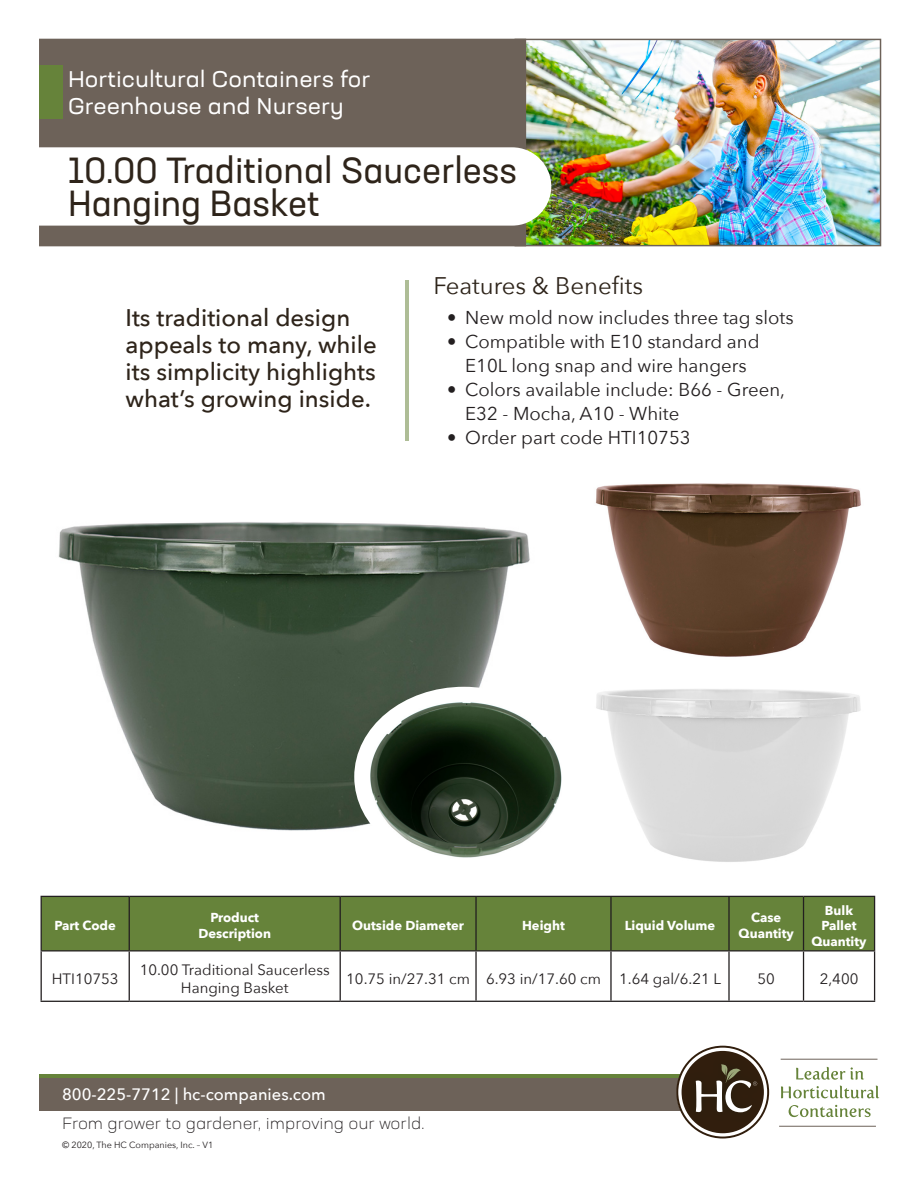
<style>
.page{position:relative;width:918px;height:1188px;background:#fff}
.page>*{position:absolute;margin:0;border:0;box-sizing:border-box;transform-origin:0 0}
.t1{font:36px/33px "Neusa Next Std";color:#2e241a}
.t2{font:500 24px/27px "Avenir Next";color:#2e241a}
.t3{font:24px "Avenir Next";color:#2e241a}
.t4{font:expanded 22.5px/27px "Neusa Next Std";color:#fff}
.t5{font:18.6px/24px "Avenir Next";color:#231f20;text-align:center}
.t6{font:500 16.5px "Avenir Next";color:#fff}
.t7{font:300 expanded 16.2px "Neusa Next Std";color:#231f20}
.t8{font:15px/18px "Avenir Next";color:#231f20;text-align:center}
.t9{font:700 12.9px/15.6px "Avenir Next";color:#fff;text-align:center}
.t10{font:9px "Avenir Next";color:#231f20}
</style>
<div class="page">
<div style="left:39px;top:1074px;width:702px;height:15px;background:#66833a"></div>
<div style="left:39px;top:1078px;width:702px;height:32px;background:#6d6259"></div>
<img style="left:526px;top:41px;width:353px;height:203px">
<div style="left:515px;top:39px;width:366px;height:207px;border:1px solid #6d6259"></div>
<div style="left:40px;top:39px;width:485px;height:207px;background:#6d6259"></div>
<div style="left:39px;top:65px;width:24px;height:53px;background:#66833a"></div>
<div style="left:39px;top:147px;width:512px;height:79px;background:#fff"></div>
<hr style="left:405px;top:280px;width:4px;height:161px;background:#aebd96">
<svg style="left:676px;top:1046px;width:93px;height:93px"></svg>
<svg style="left:796px;top:1067px;width:68px;height:13px"></svg>
<svg style="left:781px;top:1086px;width:98px;height:12px"></svg>
<svg style="left:789px;top:1105px;width:82px;height:12px"></svg>
<hr style="left:781px;top:1059px;width:97px;height:1px;background:#6d6259">
<hr style="left:779px;top:1126px;width:97px;height:1px;background:#6d6259">
<div style="left:42px;top:897px;width:832px;height:53px;background:#66833a"></div>
<hr style="left:41px;top:896px;width:88px;height:1px;background:#231f20">
<hr style="left:41px;top:897px;width:1px;height:53px;background:#231f20">
<hr style="left:129px;top:896px;width:211px;height:1px;background:#231f20">
<hr style="left:129px;top:897px;width:1px;height:53px;background:#231f20">
<hr style="left:340px;top:896px;width:136px;height:1px;background:#231f20">
<hr style="left:340px;top:897px;width:1px;height:53px;background:#231f20">
<hr style="left:476px;top:896px;width:135px;height:1px;background:#231f20">
<hr style="left:475px;top:897px;width:2px;height:53px;background:#231f20">
<hr style="left:611px;top:896px;width:118px;height:1px;background:#231f20">
<hr style="left:610px;top:897px;width:2px;height:53px;background:#231f20">
<hr style="left:729px;top:896px;width:75px;height:1px;background:#231f20">
<hr style="left:728px;top:897px;width:2px;height:53px;background:#231f20">
<hr style="left:804px;top:896px;width:71px;height:1px;background:#231f20">
<hr style="left:803px;top:897px;width:1px;height:53px;background:#231f20">
<hr style="left:874px;top:897px;width:1px;height:53px;background:#231f20">
<hr style="left:41px;top:950px;width:88px;height:1px;background:#231f20">
<hr style="left:41px;top:951px;width:1px;height:50px;background:#231f20">
<hr style="left:129px;top:950px;width:211px;height:1px;background:#231f20">
<hr style="left:129px;top:951px;width:1px;height:50px;background:#231f20">
<hr style="left:340px;top:950px;width:136px;height:1px;background:#231f20">
<hr style="left:340px;top:951px;width:1px;height:50px;background:#231f20">
<hr style="left:476px;top:950px;width:135px;height:1px;background:#231f20">
<hr style="left:475px;top:951px;width:2px;height:50px;background:#231f20">
<hr style="left:611px;top:950px;width:118px;height:1px;background:#231f20">
<hr style="left:610px;top:951px;width:2px;height:50px;background:#231f20">
<hr style="left:729px;top:950px;width:75px;height:1px;background:#231f20">
<hr style="left:728px;top:951px;width:2px;height:50px;background:#231f20">
<hr style="left:804px;top:950px;width:71px;height:1px;background:#231f20">
<hr style="left:803px;top:951px;width:1px;height:50px;background:#231f20">
<hr style="left:874px;top:951px;width:1px;height:50px;background:#231f20">
<hr style="left:41px;top:1001px;width:88px;height:1px;background:#231f20">
<hr style="left:129px;top:1001px;width:211px;height:1px;background:#231f20">
<hr style="left:340px;top:1001px;width:136px;height:1px;background:#231f20">
<hr style="left:476px;top:1001px;width:135px;height:1px;background:#231f20">
<hr style="left:611px;top:1001px;width:118px;height:1px;background:#231f20">
<hr style="left:729px;top:1001px;width:75px;height:1px;background:#231f20">
<hr style="left:804px;top:1001px;width:71px;height:1px;background:#231f20">
<img style="left:58px;top:522px;width:472px;height:309px">
<img style="left:595px;top:483px;width:266px;height:379px">
<img style="left:354px;top:687px;width:208px;height:171px">
<p class="t4" style="left:68px;top:67px;width:304px">Horticultural Containers for<br>Greenhouse and Nursery</p>
<h1 class="t1" style="left:68px;top:157px;width:450px">10.00 Traditional Saucerless<br>Hanging Basket</h1>
<p class="t2" style="left:126px;top:307px;width:253px">Its traditional design appeals to many, while its simplicity highlights what’s growing inside.</p>
<p class="t3" style="left:434px;top:266px;width:211px">Features &amp; Benefits</p>
<p class="t5" style="left:447px;top:307px;width:348px">• New mold now includes three tag slots</p>
<p class="t5" style="left:447px;top:331px;width:314px">• Compatible with E10 standard and<br>E10L long snap and wire hangers</p>
<p class="t5" style="left:465px;top:379px;width:321px;text-align:left;text-indent:-18px">• Colors available include: B66 - Green,<br>E32 - Mocha, A10 - White</p>
<p class="t5" style="left:447px;top:427px;width:245px">• Order part code HTI10753</p>
<p class="t9" style="left:55px;top:919px;width:63px">Part Code</p>
<p class="t9" style="left:198px;top:911px;width:74px">Product<br>Description</p>
<p class="t9" style="left:352px;top:919px;width:113px">Outside Diameter</p>
<p class="t9" style="left:522px;top:919px;width:44px">Height</p>
<p class="t9" style="left:625px;top:919px;width:92px">Liquid Volume</p>
<p class="t9" style="left:739px;top:911px;width:57px">Case<br>Quantity</p>
<p class="t9" style="left:811px;top:903px;width:57px">Bulk<br>Pallet<br>Quantity</p>
<p class="t8" style="left:52px;top:971px;width:68px">HTI10753</p>
<p class="t8" style="left:140px;top:962px;width:192px">10.00 Traditional Saucerless<br>Hanging Basket</p>
<p class="t8" style="left:346px;top:971px;width:376px">10.75 in/27.31 cm 6.93 in/17.60 cm 1.64 gal/6.21 L</p>
<p class="t8" style="left:758px;top:971px;width:19px">50</p>
<p class="t8" style="left:820px;top:971px;width:40px">2,400</p>
<p class="t6" style="left:62px;top:1087px;width:265px">800-225-7712 | hc-companies.com</p>
<p class="t7" style="left:62px;top:1117px;width:364px">From grower to gardener, improving our world.</p>
<p class="t10" style="left:62px;top:1141px;width:153px">© 2020, The HC Companies, Inc. – V1</p>
</div>
